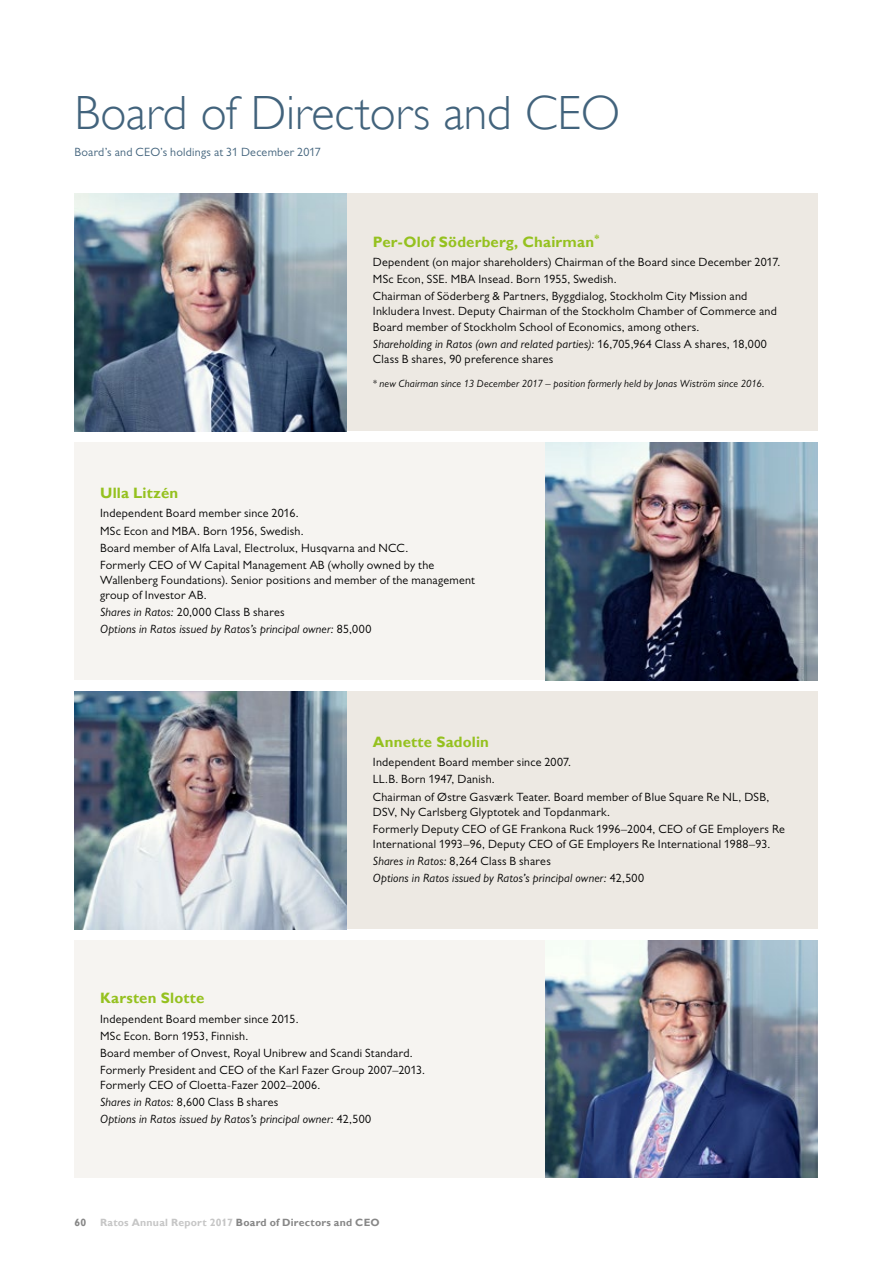
<style>
.page{position:relative;width:893px;height:1263px;background:#fff}
.page>*{position:absolute;margin:0;border:0;box-sizing:border-box;transform-origin:0 0}
.t1{font:300 48px "Gill Alt One";color:#42637c}
.t2{font:700 15px "Gill Alt One";letter-spacing:.01em;color:#95c11f}
.t3{font:12px/17.1px "Gill Alt One";letter-spacing:.02em;color:#000}
.t4{font:italic 12px/17.1px "Gill Alt One";letter-spacing:.015em;color:#000}
.t5{font:12px "Gill Alt One";letter-spacing:.02em;color:#42637c}
.t6{font:italic 10.5px "Gill Alt One";letter-spacing:.02em;color:#000}
.t7{font:700 10.5px "Gill Alt One";letter-spacing:.025em;color:#878787}
.s1{font-style:italic}
.s2{font-style:normal}
.s3{color:#c6c6c6}
</style>
<div class="page">
<div style="left:74px;top:940px;width:744px;height:238px;background:#f6f4f1"></div>
<img style="left:546px;top:940px;width:272px;height:238px">
<div style="left:74px;top:442px;width:744px;height:238px;background:#f6f4f1"></div>
<img style="left:546px;top:442px;width:272px;height:238px">
<div style="left:74px;top:193px;width:744px;height:238px;background:#ede9e3"></div>
<img style="left:74px;top:193px;width:273px;height:238px">
<div style="left:74px;top:691px;width:744px;height:238px;background:#ede9e3"></div>
<img style="left:74px;top:691px;width:273px;height:238px">
<h1 class="t1" style="left:74px;top:85px;width:547px">Board of Directors and CEO</h1>
<p class="t5" style="left:74px;top:145px;width:248px">Board’s and CEO’s holdings at 31 December 2017</p>
<p class="t2" style="left:373px;top:233px;width:228px">Per-Olof Söderberg, Chairman<sup>*</sup></p>
<p class="t3" style="left:373px;top:254px;width:409px">Dependent (on major shareholders) Chairman of the Board since December 2017.<br>MSc Econ, SSE. MBA Insead. Born 1955, Swedish.<br>Chairman of Söderberg &amp; Partners, Byggdialog, Stockholm City Mission and</p>
<p class="t3" style="left:373px;top:304px;width:405px;line-height:15px">Inkludera Invest. Deputy Chairman of the Stockholm Chamber of Commerce and<br>Board member of Stockholm School of Economics, among others.</p>
<p class="t3" style="left:373px;top:336px;width:395px;line-height:15px"><span class="s1">Shareholding in Ratos (own and related parties):</span> 16,705,964 Class A shares, 18,000<br>Class B shares, 90 preference shares</p>
<p class="t6" style="left:373px;top:377px;width:393px">* new Chairman since 13 December 2017 – position formerly held by Jonas Wiström since 2016.</p>
<p class="t2" style="left:100px;top:484px;width:80px">Ulla Litzén</p>
<p class="t3" style="left:100px;top:505px;width:336px">Independent Board member since 2016.<br>MSc Econ and MBA. Born 1956, Swedish.<br>Board member of Alfa Laval, Electrolux, Husqvarna and NCC.<br>Formerly CEO of W Capital Management AB (wholly owned by the</p>
<p class="t3" style="left:100px;top:572px;width:376px;line-height:15px">Wallenberg Foundations). Senior positions and member of the management group of Investor AB.</p>
<p class="t4" style="left:100px;top:603px;width:273px">Shares in Ratos: <span class="s2">20,000 Class B shares<br></span>Options in Ratos issued by Ratos’s principal owner: <span class="s2">85,000</span></p>
<p class="t2" style="left:373px;top:733px;width:118px">Annette Sadolin</p>
<p class="t3" style="left:373px;top:754px;width:398px">Independent Board member since 2007.<br>LL.B. Born 1947, Danish.<br>Chairman of Østre Gasværk Teater. Board member of Blue Square Re NL, DSB,</p>
<p class="t3" style="left:373px;top:803px;width:414px">DSV, Ny Carlsberg Glyptotek and Topdanmark.<br>Formerly Deputy CEO of GE Frankona Ruck 1996–2004, CEO of GE Employers Re</p>
<p class="t3" style="left:373px;top:835px;width:399px">International 1993–96, Deputy CEO of GE Employers Re International 1988–93.<br><span class="s1">Shares in Ratos:</span> 8,264 Class B shares<br><span class="s1">Options in Ratos issued by Ratos’s principal owner:</span> 42,500</p>
<p class="t2" style="left:100px;top:990px;width:106px">Karsten Slotte</p>
<p class="t3" style="left:100px;top:1010px;width:327px">Independent Board member since 2015.<br>MSc Econ. Born 1953, Finnish.<br>Board member of Onvest, Royal Unibrew and Scandi Standard.<br>Formerly President and CEO of the Karl Fazer Group 2007–2013.</p>
<p class="t3" style="left:100px;top:1076px;width:273px">Formerly CEO of Cloetta-Fazer 2002–2006.<br><span class="s1">Shares in Ratos:</span> 8,600 Class B shares<br><span class="s1">Options in Ratos issued by Ratos’s principal owner:</span> 42,500</p>
<p class="t7" style="left:74px;top:1216px;width:13px">60</p>
<p class="t7" style="left:100px;top:1216px;width:281px"><span class="s3">Ratos Annual Report 2017</span> Board of Directors and CEO</p>
</div>
